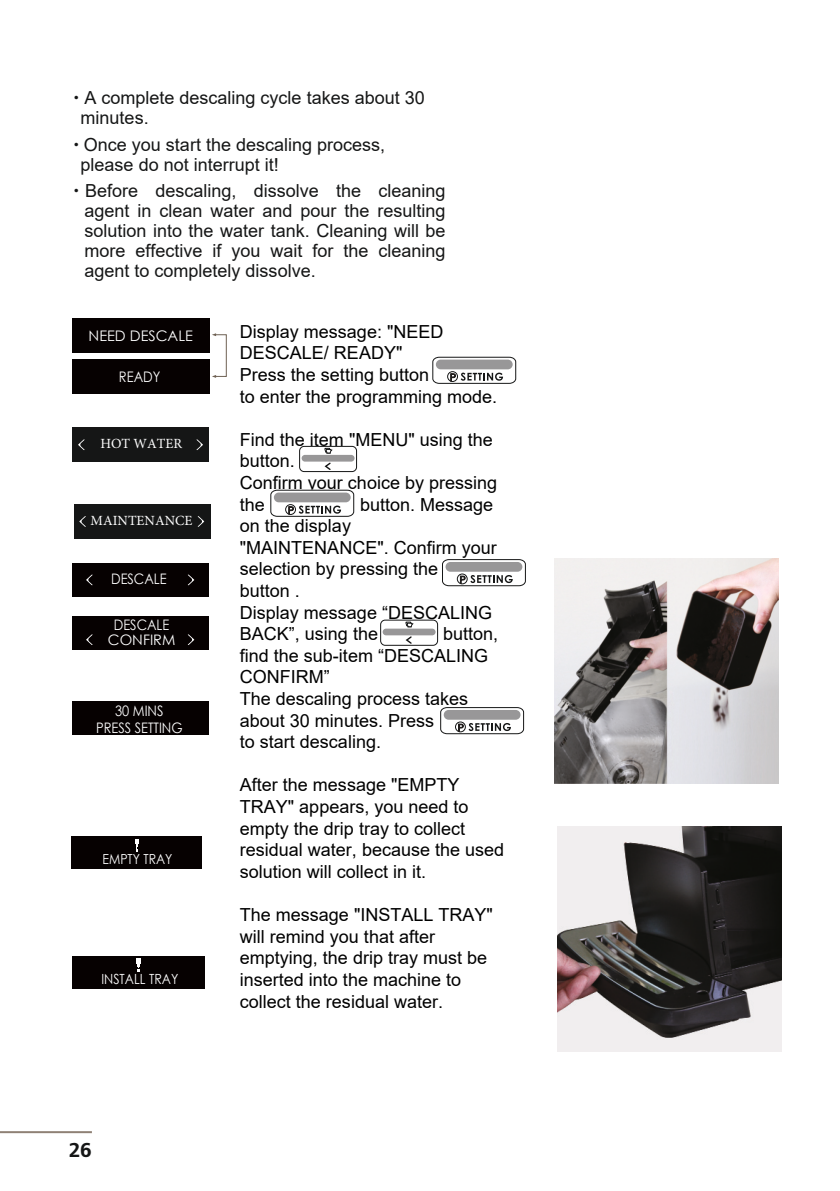
<style>
.page{position:relative;width:840px;height:1191px;background:#fff}
.page>*{position:absolute;margin:0;border:0;box-sizing:border-box;transform-origin:0 0}
.t1{font:20px "Free Set Bold Cyrillic";color:#151616}
.t2{font:18px/21.6px "Arial";color:#000}
.t3{font:18px/20.2px "Arial";color:#151616}
.t4{font:14.6px "Century Gothic";color:#fff}
.t5{font:14.6px "Century Gothic";color:#fff;scale:.89 1}
.t6{font:14.4px/15px "Century Gothic";color:#fff;text-align:center;scale:.89 1}
.t7{font:14px "Minion Pro";color:#fff}
.t8{font:14px "Century Gothic";color:#fff;scale:.89 1}
.t9{font:13.8px "Century Gothic";color:#fff;scale:.89 1}
.s1{font-style:inherit}
</style>
<div class="page">
<hr style="left:0;top:1131px;width:92px;height:2px;background:#8f8175">
<svg style="left:432px;top:357px;width:84px;height:27px"></svg>
<div style="left:73px;top:428px;width:136px;height:34px;background:#151616"></div>
<svg style="left:78px;top:439px;width:7px;height:11px"></svg>
<svg style="left:196px;top:439px;width:7px;height:11px"></svg>
<img style="left:554px;top:559px;width:224px;height:224px">
<img style="left:557px;top:827px;width:224px;height:224px">
<div style="left:72px;top:359px;width:138px;height:35px;background:#060101"></div>
<div style="left:72px;top:319px;width:138px;height:34px;background:#060101"></div>
<div style="left:72px;top:563px;width:136px;height:34px;background:#060101"></div>
<svg style="left:188px;top:574px;width:6px;height:11px"></svg>
<svg style="left:86px;top:574px;width:7px;height:11px"></svg>
<div style="left:72px;top:615px;width:136px;height:34px;background:#060101"></div>
<svg style="left:188px;top:634px;width:6px;height:11px"></svg>
<svg style="left:86px;top:634px;width:7px;height:11px"></svg>
<div style="left:72px;top:701px;width:136px;height:34px;background:#060101"></div>
<div style="left:71px;top:836px;width:131px;height:33px;background:#060101"></div>
<svg style="left:135px;top:839px;width:4px;height:13px"></svg>
<div style="left:72px;top:956px;width:133px;height:32px;background:#060101"></div>
<svg style="left:136px;top:958px;width:5px;height:13px"></svg>
<div style="left:74px;top:504px;width:136px;height:34px;background:#151616"></div>
<svg style="left:79px;top:516px;width:7px;height:11px"></svg>
<svg style="left:197px;top:516px;width:7px;height:11px"></svg>
<div style="left:299px;top:446px;width:57px;height:26px;border:1px solid #151616;border-radius:5px"></div>
<div style="left:301px;top:455px;width:53px;height:6px;background:#989798;border-radius:3px"></div>
<svg style="left:323px;top:461px;width:9px;height:10px"></svg>
<svg style="left:324px;top:448px;width:8px;height:6px"></svg>
<svg style="left:270px;top:489px;width:84px;height:28px"></svg>
<svg style="left:442px;top:559px;width:83px;height:27px"></svg>
<div style="left:380px;top:620px;width:57px;height:25px;border:1px solid #151616;border-radius:5px"></div>
<div style="left:382px;top:628px;width:53px;height:7px;background:#989798;border-radius:3px"></div>
<svg style="left:404px;top:635px;width:9px;height:10px"></svg>
<svg style="left:405px;top:621px;width:8px;height:6px"></svg>
<svg style="left:440px;top:707px;width:84px;height:27px"></svg>
<p class="t3" style="left:81px;top:88px;width:345px">A complete descaling cycle takes about 30 minutes.</p>
<p class="t3" style="left:80px;top:134px;width:306px">Once you start the descaling process, please do not interrupt it!</p>
<p class="t3" style="left:84px;top:180px;width:362px;text-align:justify">Before descaling, dissolve the cleaning agent in clean water and pour the resulting solution into the water tank. Cleaning will be more effective if you wait for the cleaning agent to completely dissolve.</p>
<p class="t4" style="left:88px;top:326px;width:106px">NEED DESCALE</p>
<p class="t5" style="left:119px;top:367px;width:48px">READY</p>
<p class="t7" style="left:100px;top:434px;width:83px">HOT WATER</p>
<p class="t7" style="left:91px;top:511px;width:103px">MAINTENANCE</p>
<p class="t6" style="left:111px;top:571px;width:64px">DESCALE</p>
<p class="t6" style="left:108px;top:617px;width:77px">DESCALE<br>CONFIRM</p>
<p class="t6" style="left:96px;top:701px;width:99px;line-height:17.4px">30 MINS<br>PRESS SETTING</p>
<p class="t9" style="left:102px;top:849px;width:80px">EMPTY TRAY</p>
<p class="t8" style="left:101px;top:969px;width:88px">INSTALL TRAY</p>
<p class="t2" style="left:240px;top:320px;width:259px">Display message: "NEE<span class="s1">D<br></span>DESCALE/ READY"<br>Press the setting button<br>to enter the programming mode.</p>
<p class="t2" style="left:240px;top:428px;width:259px">Find the item "MENU" using the button.<br>Confirm your choice by pressing the</p>
<p class="t2" style="left:360px;top:493px;width:135px">button. Message</p>
<p class="t2" style="left:240px;top:515px;width:258px">on the display "MAINTENANCE". Confirm your selection by pressing the<br>button .<br>Display message “DESCALING<br>BACK”, using the</p>
<p class="t2" style="left:240px;top:623px;width:260px;text-indent:203px">button, find the sub-item “DESCALING<br>CONFIRM”<br>The descaling process takes about 30 minutes. Press<br>to start descaling.</p>
<p class="t2" style="left:240px;top:774px;width:266px">After the message "EMPTY<br>TRAY" appears, you need to empty the drip tray to collect residual water, because the used solution will collect in it.</p>
<p class="t2" style="left:240px;top:904px;width:254px">The message "INSTALL TRAY" will remind you that after emptying, the drip tray must be inserted into the machine to collect the residual water.</p>
<p class="t1" style="left:69px;top:1141px;width:25px">26</p>
</div>
